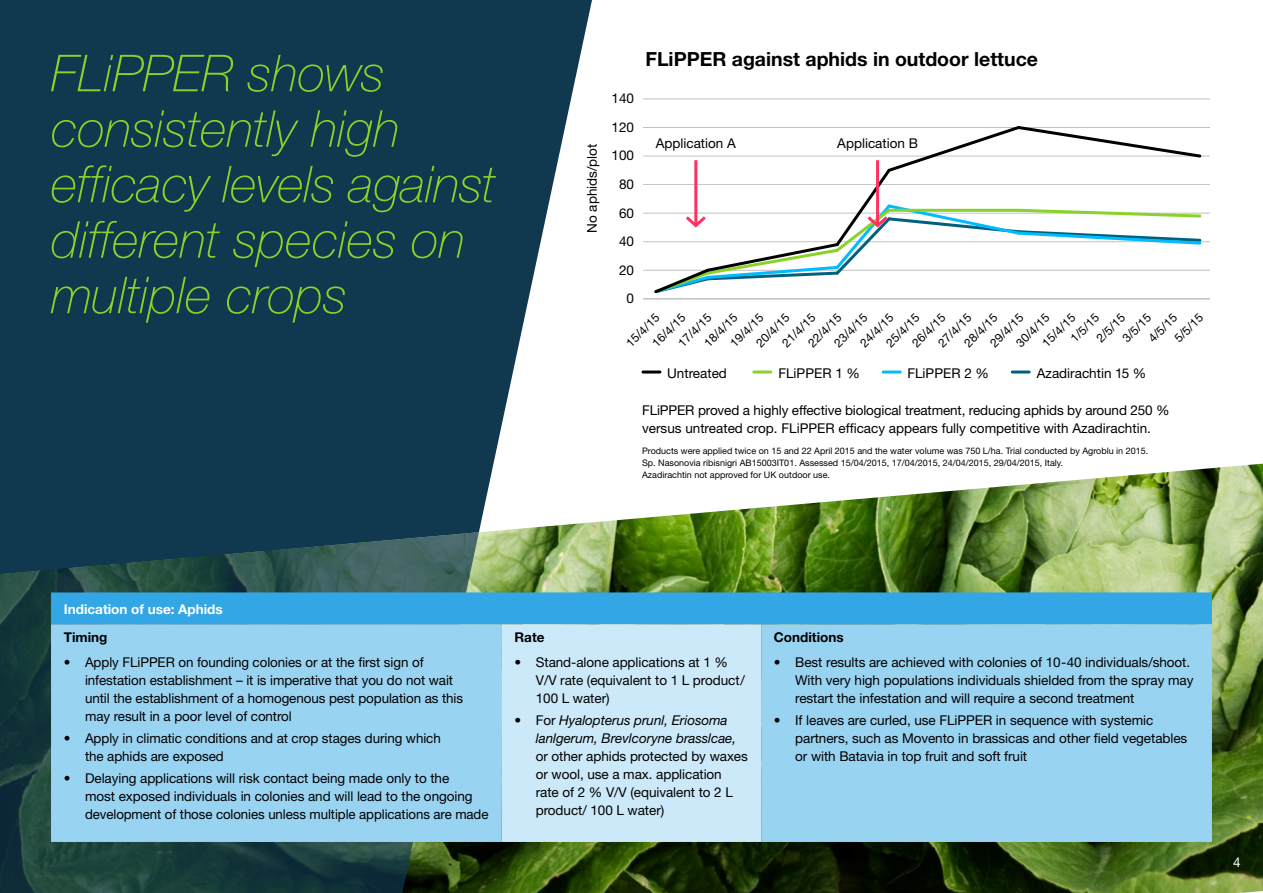
<style>
.page{position:relative;width:1263px;height:893px;background:#fff}
.page>*{position:absolute;margin:0;border:0;box-sizing:border-box;transform-origin:0 0}
.t1{font:italic 100 51px/55.5px "Helvetica Neue";color:#89d329}
.t2{font:700 19.5px "Helvetica Neue";color:#000}
.t3{font:13.5px/18px "Helvetica Neue";letter-spacing:-.005em;color:#000}
.t4{font:italic 13.5px/18px "Helvetica Neue";letter-spacing:-.005em;color:#000}
.t5{font:700 13.5px "Helvetica Neue";color:#fff}
.t6{font:700 13.5px "Helvetica Neue";color:#000}
.t7{font:13.5px "Helvetica Neue";color:#fff}
.t8{font:12px "Helvetica Neue";color:#000}
.t9{font:9px/12px "Helvetica Neue";color:#000}
.s1{font-style:normal}
</style>
<div class="page">
<svg style="left:0;top:0;width:592px;height:464px;background:#23485d"></svg>
<img style="left:0;top:464px;width:1263px;height:429px">
<svg style="left:0;top:532px;width:479px;height:361px;background:#204442"></svg>
<hr style="left:643px;top:270px;width:566px;height:1px;background:#000">
<hr style="left:643px;top:241px;width:566px;height:1px;background:#000">
<hr style="left:643px;top:213px;width:566px;height:1px;background:#000">
<hr style="left:643px;top:184px;width:566px;height:1px;background:#000">
<hr style="left:643px;top:156px;width:566px;height:1px;background:#000">
<hr style="left:643px;top:127px;width:566px;height:1px;background:#000">
<hr style="left:643px;top:99px;width:566px;height:1px;background:#000">
<svg style="left:652px;top:126px;width:551px;height:168px"></svg>
<hr style="left:643px;top:371px;width:17px;height:3px;background:#000">
<hr style="left:754px;top:371px;width:17px;height:3px;background:#89d329">
<hr style="left:883px;top:371px;width:17px;height:3px;background:#00bcff">
<hr style="left:1012px;top:371px;width:17px;height:3px;background:#00617f">
<hr style="left:643px;top:298px;width:566px;height:2px;background:#000">
<div style="left:51px;top:592px;width:1161px;height:32px;background:#33a7e6"></div>
<div style="left:51px;top:624px;width:1161px;height:218px;background:#99d3f2"></div>
<div style="left:502px;top:624px;width:259px;height:218px;background:#cce9f9"></div>
<h1 class="t1" style="left:51px;top:46px;width:446px">FLiPPER shows consistently high efficacy levels against different species on multiple crops</h1>
<h2 class="t2" style="left:645px;top:47px;width:394px">FLiPPER against aphids in outdoor lettuce</h2>
<p class="t3" style="left:612px;top:89px;width:24px">140</p>
<p class="t3" style="left:612px;top:118px;width:24px">120</p>
<p class="t3" style="left:656px;top:134px;width:82px">Application A</p>
<p class="t3" style="left:837px;top:134px;width:82px">Application B</p>
<p class="t3" style="left:583px;top:233px;width:91px;rotate:-90deg">No aphids/plot</p>
<p class="t3" style="left:612px;top:146px;width:24px">100</p>
<p class="t3" style="left:619px;top:175px;width:17px">80</p>
<p class="t3" style="left:619px;top:203px;width:17px">60</p>
<p class="t3" style="left:619px;top:232px;width:17px">40</p>
<p class="t3" style="left:619px;top:261px;width:17px">20</p>
<p class="t3" style="left:627px;top:289px;width:9px">0</p>
<p class="t8" style="left:623px;top:340px;width:43px;rotate:-45deg">15/4/15</p>
<p class="t8" style="left:649px;top:340px;width:43px;rotate:-45deg">16/4/15</p>
<p class="t8" style="left:675px;top:340px;width:43px;rotate:-45deg">17/4/15</p>
<p class="t8" style="left:701px;top:340px;width:43px;rotate:-45deg">18/4/15</p>
<p class="t8" style="left:727px;top:340px;width:43px;rotate:-45deg">19/4/15</p>
<p class="t8" style="left:753px;top:340px;width:43px;rotate:-45deg">20/4/15</p>
<p class="t8" style="left:779px;top:340px;width:43px;rotate:-45deg">21/4/15</p>
<p class="t8" style="left:805px;top:340px;width:43px;rotate:-45deg">22/4/15</p>
<p class="t8" style="left:831px;top:340px;width:43px;rotate:-45deg">23/4/15</p>
<p class="t8" style="left:857px;top:340px;width:43px;rotate:-45deg">24/4/15</p>
<p class="t8" style="left:883px;top:340px;width:43px;rotate:-45deg">25/4/15</p>
<p class="t8" style="left:909px;top:340px;width:43px;rotate:-45deg">26/4/15</p>
<p class="t8" style="left:935px;top:340px;width:43px;rotate:-45deg">27/4/15</p>
<p class="t8" style="left:961px;top:340px;width:43px;rotate:-45deg">28/4/15</p>
<p class="t8" style="left:987px;top:340px;width:43px;rotate:-45deg">29/4/15</p>
<p class="t8" style="left:1013px;top:340px;width:43px;rotate:-45deg">30/4/15</p>
<p class="t8" style="left:1039px;top:340px;width:43px;rotate:-45deg">15/4/15</p>
<p class="t8" style="left:1067px;top:335px;width:36px;rotate:-45deg">1/5/15</p>
<p class="t8" style="left:1093px;top:335px;width:36px;rotate:-45deg">2/5/15</p>
<p class="t8" style="left:1119px;top:335px;width:36px;rotate:-45deg">3/5/15</p>
<p class="t8" style="left:1171px;top:335px;width:36px;rotate:-45deg">5/5/15</p>
<p class="t8" style="left:1145px;top:335px;width:36px;rotate:-45deg">4/5/15</p>
<p class="t3" style="left:667px;top:364px;width:61px">Untreated</p>
<p class="t3" style="left:778px;top:364px;width:83px">FLiPPER 1 %</p>
<p class="t3" style="left:907px;top:364px;width:83px">FLiPPER 2 %</p>
<p class="t3" style="left:1037px;top:364px;width:111px">Azadirachtin 15 %</p>
<p class="t3" style="left:642px;top:401px;width:529px">FLiPPER proved a highly effective biological treatment, reducing aphids by around 250 % versus untreated crop. FLiPPER efficacy appears fully competitive with Azadirachtin.</p>
<p class="t9" style="left:642px;top:444px;width:508px">Products were applied twice on 15 and 22 April 2015 and the water volume was 750 L/ha. Trial conducted by Agroblu in 2015.<br>Sp. Nasonovia ribisnigri AB15003IT01. Assessed 15/04/2015, 17/04/2015, 24/04/2015, 29/04/2015, Italy.<br>Azadirachtin not approved for UK outdoor use.</p>
<p class="t5" style="left:64px;top:600px;width:160px">Indication of use: Aphids</p>
<p class="t6" style="left:64px;top:629px;width:45px">Timing</p>
<p class="t6" style="left:514px;top:629px;width:31px">Rate</p>
<p class="t6" style="left:774px;top:629px;width:71px">Conditions</p>
<p class="t3" style="left:85px;top:653px;width:380px;text-indent:-21px">• Apply FLiPPER on founding colonies or at the first sign of infestation establishment – it is imperative that you do not wait until the establishment of a homogenous pest population as this may result in a poor level of control</p>
<p class="t3" style="left:85px;top:729px;width:357px;text-indent:-21px">• Apply in climatic conditions and at crop stages during which the aphids are exposed</p>
<p class="t3" style="left:85px;top:769px;width:405px;text-indent:-21px">• Delaying applications will risk contact being made only to the<br>most exposed individuals in colonies and will lead to the ongoing development of those colonies unless multiple applications are made</p>
<p class="t3" style="left:795px;top:653px;width:400px;text-indent:-21px">• Best results are achieved with colonies of 10-40 individuals/shoot.<br>With very high populations individuals shielded from the spray may restart the infestation and will require a second treatment</p>
<p class="t3" style="left:795px;top:711px;width:394px;text-indent:-21px">• If leaves are curled, use FLiPPER in sequence with systemic partners, such as Movento in brassicas and other field vegetables or with Batavia in top fruit and soft fruit</p>
<p class="t3" style="left:536px;top:653px;width:210px;text-indent:-21px">• Stand-alone applications at 1 %<br>V/V rate (equivalent to 1 L product/<br>100 L water)</p>
<p class="t4" style="left:536px;top:711px;width:202px;text-indent:-21px"><span class="s1">• For</span> Hyalopterus prunl, Eriosoma lanlgerum, Brevlcoryne brasslcae,</p>
<p class="t3" style="left:536px;top:747px;width:214px">or other aphids protected by waxes or wool, use a max. application rate of 2 % V/V (equivalent to 2 L product/ 100 L water)</p>
<p class="t7" style="left:1233px;top:855px;width:9px">4</p>
</div>
